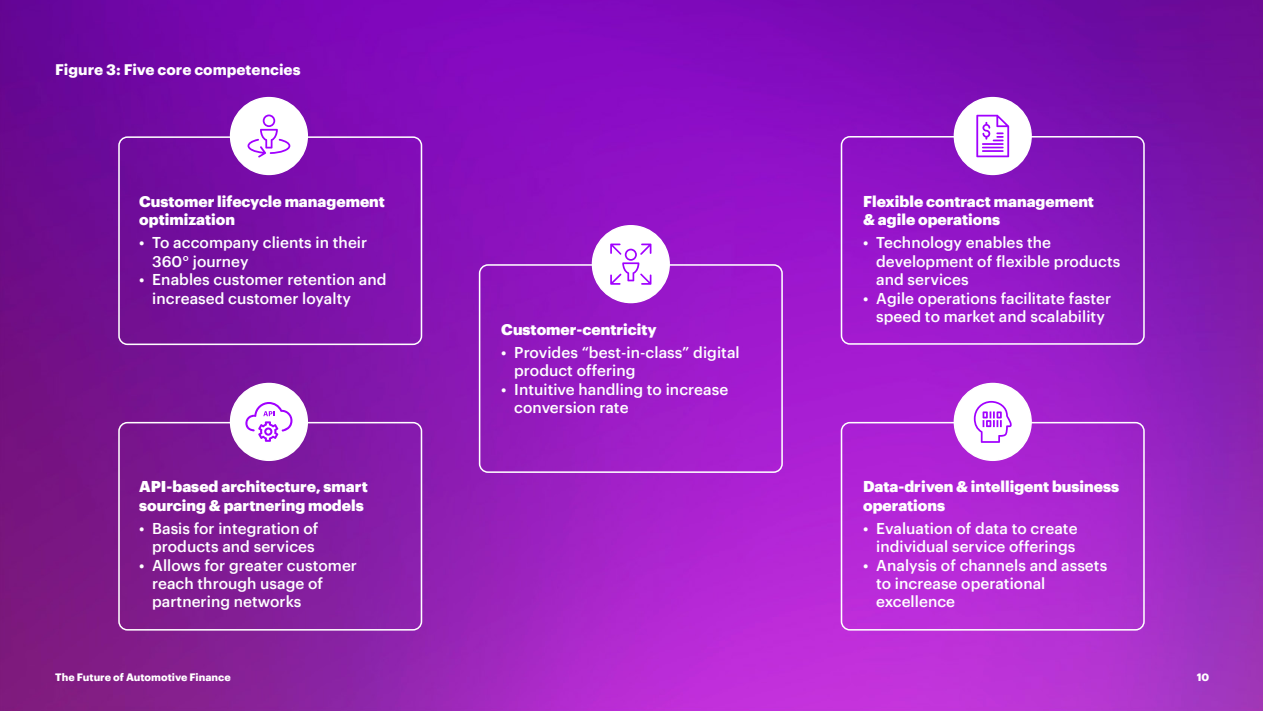
<style>
.page{position:relative;width:1263px;height:711px;background:#fff}
.page>*{position:absolute;margin:0;border:0;box-sizing:border-box;transform-origin:0 0}
.t1{font:500 15.3px/18.5px "Graphik";color:#fff}
.t2{font:900 15.3px/18.5px "Graphik";color:#fff}
.chart_title{font:700 15px "Graphik";color:#fff}
.t3{font:700 10.5px "Graphik";color:#fff}
</style>
<div class="page">
<img style="left:0;top:0;width:1263px;height:710px">
<svg style="left:841px;top:136px;width:304px;height:208px;background:#911ac4"></svg>
<svg style="left:841px;top:421px;width:304px;height:209px;background:#b12cd4"></svg>
<svg style="left:118px;top:136px;width:304px;height:209px;background:#7b14a7"></svg>
<svg style="left:230px;top:97px;width:78px;height:78px"></svg>
<svg style="left:954px;top:97px;width:78px;height:78px"></svg>
<svg style="left:954px;top:382px;width:78px;height:78px"></svg>
<svg style="left:118px;top:421px;width:304px;height:209px;background:#831f9d"></svg>
<svg style="left:230px;top:382px;width:78px;height:78px"></svg>
<svg style="left:479px;top:264px;width:304px;height:208px;background:#9b1ec6"></svg>
<svg style="left:592px;top:225px;width:78px;height:78px"></svg>
<p class="chart_title" style="left:55px;top:58px;width:247px">Figure 3: Five core competencies</p>
<p class="t2" style="left:139px;top:190px;width:247px">Customer lifecycle management optimization</p>
<p class="t1" style="left:152px;top:232px;width:217px;text-indent:-13px">• To accompany clients in their<br>360° journey</p>
<p class="t1" style="left:152px;top:269px;width:236px;text-indent:-13px">• Enables customer retention and increased customer loyalty</p>
<p class="t2" style="left:139px;top:476px;width:230px">API-based architecture, smart sourcing &amp; partnering models</p>
<p class="t1" style="left:139px;top:517px;width:181px;text-align:right">• Basis for integration of products and services</p>
<p class="t1" style="left:152px;top:554px;width:207px;text-indent:-13px">• Allows for greater customer reach through usage of partnering networks</p>
<p class="t2" style="left:501px;top:318px;width:157px">Customer-centricity</p>
<p class="t1" style="left:514px;top:341px;width:227px;text-indent:-13px">• Provides “best-in-class” digital product offering</p>
<p class="t1" style="left:514px;top:378px;width:216px;text-indent:-13px">• Intuitive handling to increase conversion rate</p>
<p class="t2" style="left:863px;top:190px;width:232px">Flexible contract management &amp; agile operations</p>
<p class="t1" style="left:876px;top:232px;width:246px;text-indent:-13px">• Technology enables the development of flexible products and services</p>
<p class="t1" style="left:863px;top:287px;width:250px;text-align:center">• Agile operations facilitate faster speed to market and scalability</p>
<p class="t2" style="left:863px;top:476px;width:258px">Data-driven &amp; intelligent business operations</p>
<p class="t1" style="left:863px;top:517px;width:216px;text-align:right">• Evaluation of data to create individual service offerings</p>
<p class="t1" style="left:876px;top:554px;width:233px;text-indent:-13px">• Analysis of channels and assets to increase operational excellence</p>
<p class="t3" style="left:55px;top:669px;width:177px">The Future of Automotive Finance</p>
<p class="t3" style="left:1197px;top:669px;width:14px">10</p>
</div>
